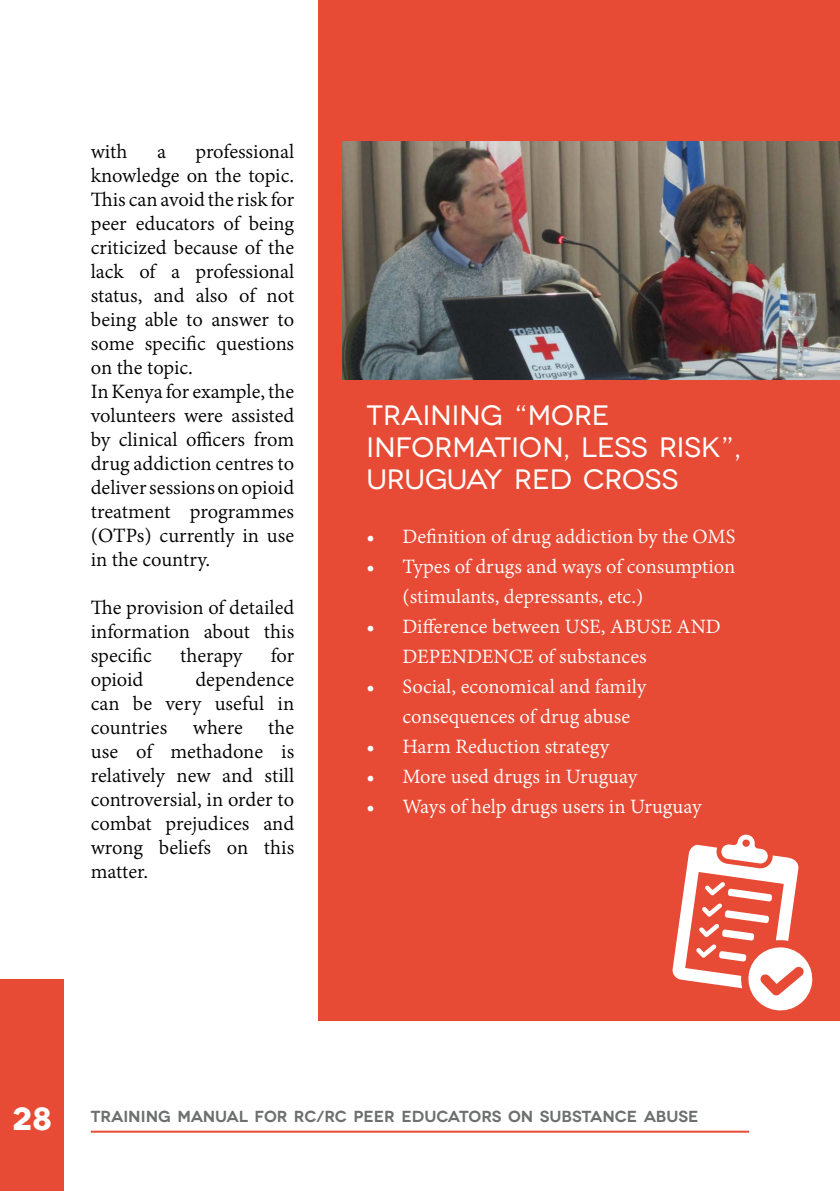
<style>
.page{position:relative;width:840px;height:1191px;background:#fff}
.page>*{position:absolute;margin:0;border:0;box-sizing:border-box;transform-origin:0 0}
.t1{font:28px/32px "Novecentowide";color:#fff}
.t2{font:22px/24px "Adobe Devanagari";color:#000;text-align:justify}
.t3{font:22px/30px "Adobe Devanagari";color:#fff}
.t4{font:600 16px "Novecentowide";color:#6e706f}
.s1{font-weight:700;font-size:32px;color:#fff}
</style>
<div class="page">
<div style="left:0;top:979px;width:64px;height:212px;background:#e74b35"></div>
<hr style="left:91px;top:1130px;width:657px;height:2px;background:#e74b35">
<div style="left:318px;top:0;width:521px;height:1020px;background:#e74b35"></div>
<svg style="left:672px;top:834px;width:141px;height:177px"></svg>
<img style="left:342px;top:142px;width:497px;height:238px">
<p class="t2" style="left:91px;top:141px;width:205px;text-align:left;text-indent:105px">professional knowledge on the topic.<br>This can avoid the risk for peer educators of being criticized because of the lack of a professional status, and also of not being able to answer to some specific questions on the topic.<br>In Kenya for example, the volunteers were assisted by clinical officers from drug addiction centres to deliver sessions on opioid treatment programmes (OTPs) currently in use in the country.</p>
<p class="t2" style="left:91px;top:597px;width:205px">The provision of detailed information about this specific</p>
<p class="t2" style="left:91px;top:141px;width:38px">with</p>
<p class="t2" style="left:157px;top:141px;width:10px">a</p>
<p class="t2" style="left:180px;top:645px;width:63px">therapy</p>
<p class="t2" style="left:270px;top:645px;width:25px">for</p>
<p class="t2" style="left:91px;top:669px;width:205px;text-indent:105px">dependence can be very useful in countries where the use of methadone is relatively new and still controversial, in order to combat prejudices and wrong beliefs on this matter.</p>
<p class="t2" style="left:91px;top:669px;width:54px">opioid</p>
<p class="t1" style="left:366px;top:399px;width:376px">TRAINING “MORE<br>INFORMATION, LESS RISK”,<br>URUGUAY RED CROSS</p>
<p class="t3" style="left:366px;top:523px;width:370px">• Definition of drug addiction by the OMS</p>
<p class="t3" style="left:402px;top:553px;width:334px;text-indent:-36px">• Types of drugs and ways of consumption (stimulants, depressants, etc.)</p>
<p class="t3" style="left:402px;top:613px;width:319px;text-indent:-36px">• Difference between USE, ABUSE AND<br>DEPENDENCE of substances</p>
<p class="t3" style="left:402px;top:673px;width:245px;text-indent:-36px">• Social, economical and family consequences of drug abuse</p>
<p class="t3" style="left:366px;top:733px;width:244px">• Harm Reduction strategy</p>
<p class="t3" style="left:366px;top:763px;width:272px">• More used drugs in Uruguay</p>
<p class="t3" style="left:366px;top:793px;width:336px">• Ways of help drugs users in Uruguay</p>
<p class="t4" style="left:12px;top:1107px;width:688px"><span class="s1">28</span> TRAINING MANUAL FOR RC/RC PEER EDUCATORS ON SUBSTANCE ABUSE</p>
</div>
